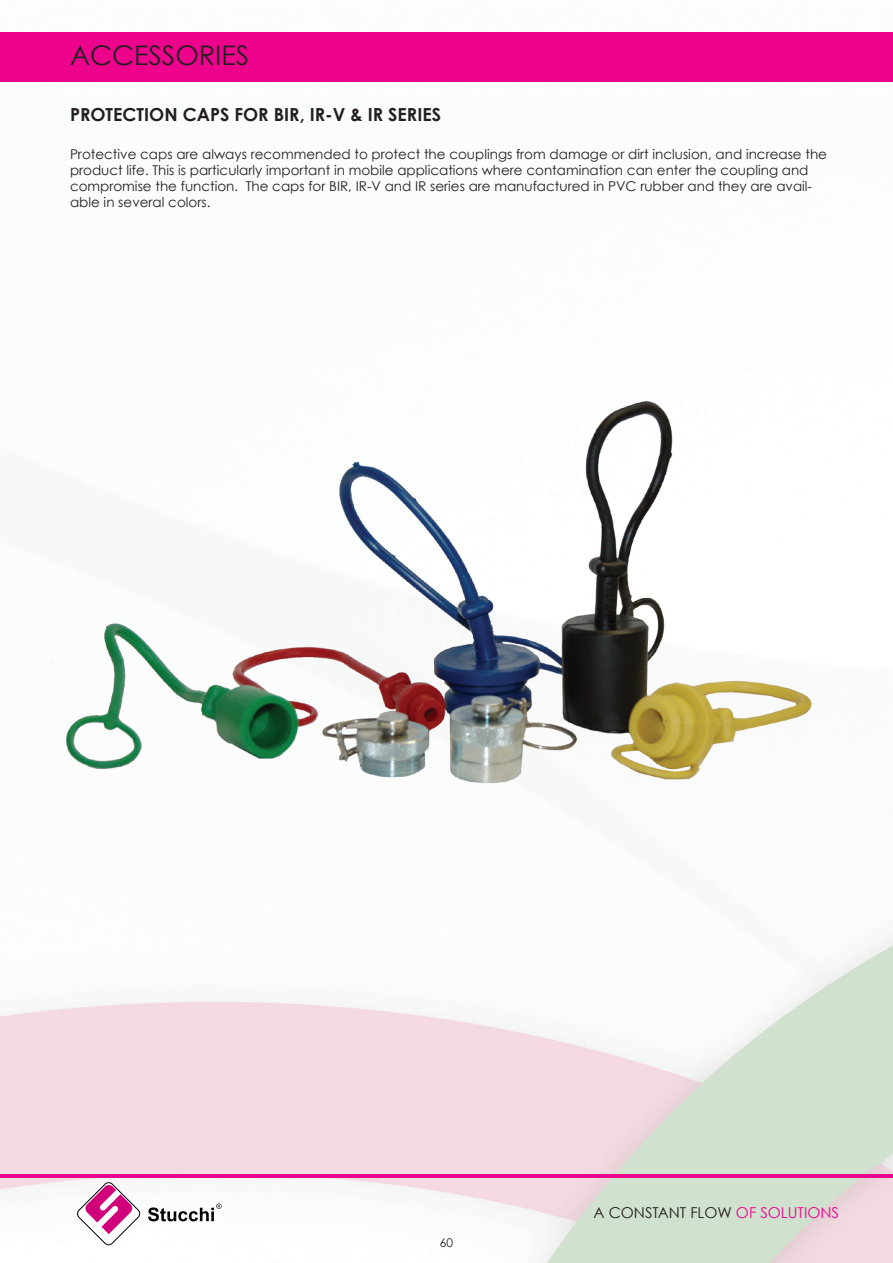
<style>
.page{position:relative;width:893px;height:1263px;background:#fff}
.page>*{position:absolute;margin:0;border:0;box-sizing:border-box;transform-origin:0 0}
.t1{font:27px "Century Gothic";color:#231f20}
.t2{font:700 18px "Century Gothic";color:#231f20}
.t3{font:15px "Century Gothic";color:#231f20}
.t4{font:13.5px/16.2px "Century Gothic";color:#231f20}
.t5{font:12px "Century Gothic";color:#231f20}
.s1{color:#ed028c}
</style>
<div class="page">
<img style="left:0;top:81px;width:892px;height:1182px">
<div style="left:0;top:32px;width:892px;height:49px;background:#ed028c"></div>
<svg style="left:77px;top:1181px;width:64px;height:65px"></svg>
<svg style="left:148px;top:1203px;width:74px;height:18px"></svg>
<hr style="left:0;top:1174px;width:892px;height:3px;background:#ed028c">
<img style="left:48px;top:400px;width:791px;height:407px">
<h1 class="t1" style="left:70px;top:38px;width:181px">ACCESSORIES</h1>
<h2 class="t2" style="left:70px;top:103px;width:373px">PROTECTION CAPS FOR BIR, IR-V &amp; IR SERIES</h2>
<p class="t4" style="left:70px;top:145px;width:758px">Protective caps are always recommended to protect the couplings from damage or dirt inclusion, and increase the product life. This is particularly important in mobile applications where contamination can enter the coupling and compromise the function. The caps for BIR, IR-V and IR series are manufactured in PVC rubber and they are avail&shy;able in several colors.</p>
<p class="t5" style="left:440px;top:1234px;width:15px">60</p>
<p class="t3" style="left:593px;top:1202px;width:247px">A CONSTANT FLOW <span class="s1">OF SOLUTIONS</span></p>
</div>
